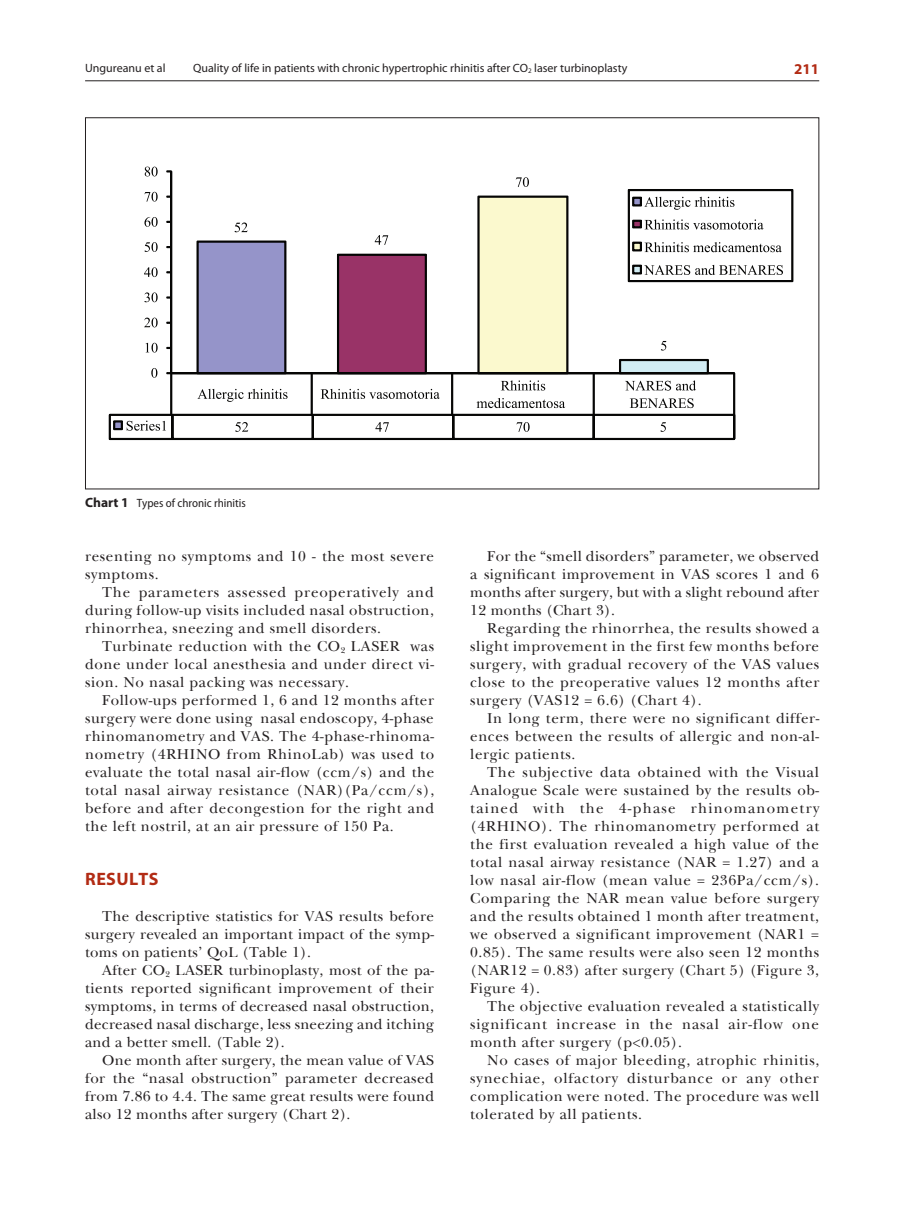
<style>
.page{position:relative;width:915px;height:1212px;background:#fff}
.page>*{position:absolute;margin:0;border:0;box-sizing:border-box;transform-origin:0 0}
.t1{font:700 18px "Myriad Pro";letter-spacing:.02em;color:#b22b14}
.t2{font:15px/18px "Baskerville Std RO";letter-spacing:.04em;color:#231f20;text-align:justify}
.t3{font:700 15px "Myriad Pro";color:#b22b14}
.t4{font:12px "Myriad Pro";color:#231f20}
.t5{font:semi-condensed 12px "Myriad Pro";color:#231f20}
.s1{font-weight:700;font-stretch:normal;font-size:13.5px}
</style>
<div class="page">
<hr style="left:85px;top:80px;width:734px;height:1px;background:#231f20">
<svg style="left:109px;top:167px;width:685px;height:273px"></svg>
<p class="t4" style="left:85px;top:62px;width:82px">Ungureanu et al</p>
<p class="t4" style="left:193px;top:62px;width:435px">Quality of life in patients with chronic hypertrophic rhinitis after CO<sub>2</sub> laser turbinoplasty</p>
<p class="t3" style="left:794px;top:61px;width:26px">211</p>
<p class="t5" style="left:85px;top:496px;width:162px"><span class="s1">Chart 1</span> Types of chronic rhinitis</p>
<p class="t2" style="left:85px;top:548px;width:350px">resenting no symptoms and 10 - the most severe symptoms.</p>
<p class="t2" style="left:85px;top:584px;width:350px;text-indent:17px">The parameters assessed preoperatively and during follow-up visits included nasal obstruction, rhinorrhea, sneezing and smell disorders.</p>
<p class="t2" style="left:85px;top:638px;width:350px;text-indent:17px">Turbinate reduction with the CO<sub>2</sub> LASER was done under local anesthesia and under direct vi&shy;sion. No nasal packing was necessary.</p>
<p class="t2" style="left:85px;top:692px;width:350px;text-indent:17px">Follow-ups performed 1, 6 and 12 months after surgery were done using nasal endoscopy, 4-phase rhinomanometry and VAS. The 4-phase-rhinoma&shy;nometry (4RHINO from RhinoLab) was used to evaluate the total nasal air-flow (ccm/s) and the total nasal airway resistance (NAR)(Pa/ccm/s), before and after decongestion for the right and the left nostril, at an air pressure of 150 Pa.</p>
<p class="t1" style="left:85px;top:869px;width:75px">RESULTS</p>
<p class="t2" style="left:85px;top:908px;width:350px;text-indent:17px">The descriptive statistics for VAS results before surgery revealed an important impact of the symp&shy;toms on patients’ QoL (Table 1).</p>
<p class="t2" style="left:85px;top:962px;width:350px;text-indent:17px">After CO<sub>2</sub> LASER turbinoplasty, most of the pa&shy;tients reported significant improvement of their symptoms, in terms of decreased nasal obstruction, decreased nasal discharge, less sneezing and itching and a better smell. (Table 2).</p>
<p class="t2" style="left:85px;top:1052px;width:350px;text-indent:17px">One month after surgery, the mean value of VAS for the “nasal obstruction” parameter decreased from 7.86 to 4.4. The same great results were found also 12 months after surgery (Chart 2).</p>
<p class="t2" style="left:470px;top:548px;width:350px;text-indent:17px">For the “smell disorders” parameter, we observed a significant improvement in VAS scores 1 and 6 months after surgery, but with a slight rebound after 12 months (Chart 3).</p>
<p class="t2" style="left:470px;top:620px;width:350px;text-indent:17px">Regarding the rhinorrhea, the results showed a slight improvement in the first few months before surgery, with gradual recovery of the VAS values close to the preoperative values 12 months after surgery (VAS12 = 6.6) (Chart 4).</p>
<p class="t2" style="left:470px;top:710px;width:350px;text-indent:17px">In long term, there were no significant differ&shy;ences between the results of allergic and non-al&shy;lergic patients.</p>
<p class="t2" style="left:470px;top:764px;width:350px;text-indent:17px">The subjective data obtained with the Visual Analogue Scale were sustained by the results ob&shy;tained with the 4-phase rhinomanometry (4RHINO). The rhinomanometry performed at the first evaluation revealed a high value of the total nasal airway resistance (NAR = 1.27) and a low nasal air-flow (mean value = 236Pa/ccm/s).<br>Comparing the NAR mean value before surgery and the results obtained 1 month after treatment, we observed a significant improvement (NAR1 = 0.85). The same results were also seen 12 months (NAR12 = 0.83) after surgery (Chart 5) (Figure 3, Figure 4).</p>
<p class="t2" style="left:470px;top:998px;width:350px;text-indent:17px">The objective evaluation revealed a statistically significant increase in the nasal air-flow one month after surgery (p&lt;0.05).</p>
<p class="t2" style="left:470px;top:1052px;width:350px;text-indent:17px">No cases of major bleeding, atrophic rhinitis, synechiae, olfactory disturbance or any other complication were noted. The procedure was well tolerated by all patients.</p>
</div>
